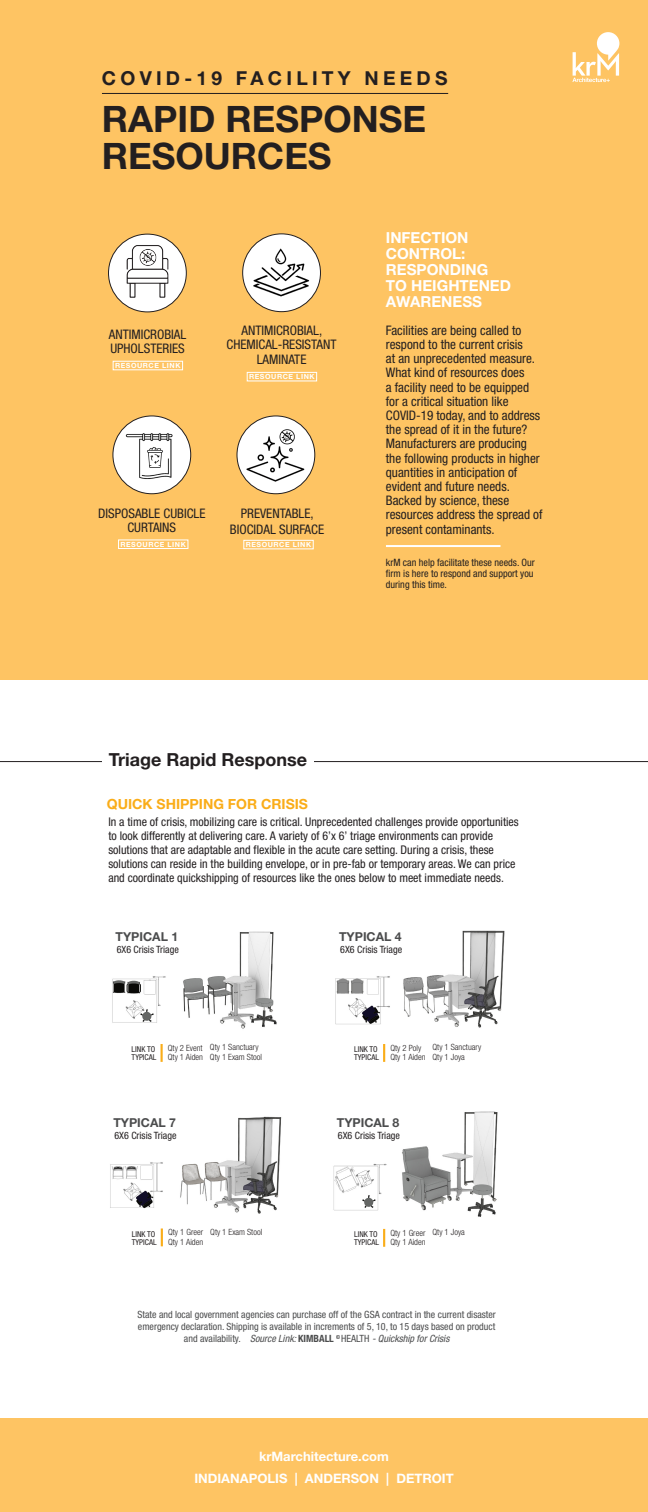
<style>
.page{position:relative;width:648px;height:1512px;background:#fff}
.page>*{position:absolute;margin:0;border:0;box-sizing:border-box;transform-origin:0 0}
.t1{font:700 36.5px "Helvetica Neue LT Std";color:#231f20}
.t2{font:700 19.2px "Helvetica Neue LT Std";letter-spacing:.22em;color:#231f20}
.t3{font:700 18px "Helvetica Neue LT Std";color:#231f20}
.t4{font:700 15.2px/16.2px "Helvetica Neue LT Std";color:#fff}
.t5{font:700 14px "Helvetica Neue LT Std";color:#faad19}
.t6{font:condensed 13.2px/14.2px "Helvetica Neue LT Std";color:#231f20;text-align:center}
.t7{font:700 13px "Helvetica Neue LT Std";color:#fff}
.t8{font:700 12.3px "Helvetica Neue LT Std";color:#4b4c4d}
.t9{font:condensed 12px/14px "Helvetica Neue LT Std";color:#231f20}
.t10{font:condensed 10.1px/11.1px "Helvetica Neue LT Std";color:#231f20}
.t11{font:condensed 10px/12px "Helvetica Neue LT Std";color:#4b4c4d;text-align:center}
.t12{font:300 condensed 8.6px "Helvetica Neue LT Std";color:#231f20}
.t13{font:condensed 8.1px "Helvetica Neue LT Std";color:#231f20}
.t14{font:700 7.1px "Helvetica Neue LT Std";letter-spacing:.08em;color:#fff}
.s1{font-style:italic}
.s2{font-weight:700}
</style>
<div class="page">
<div style="left:0;top:0;width:648px;height:679px;background:#fec463"></div>
<hr style="left:102px;top:93px;width:346px;height:1px;background:#231f20">
<img style="left:113px;top:416px;width:78px;height:78px">
<div style="left:112px;top:415px;width:79px;height:79px;border:1px solid #231f20;border-radius:50%"></div>
<div style="left:243px;top:234px;width:77px;height:78px;background:#fff;border-radius:50%"></div>
<img style="left:246px;top:240px;width:70px;height:71px">
<div style="left:242px;top:233px;width:79px;height:79px;border:1px solid #231f20;border-radius:50%"></div>
<svg style="left:109px;top:234px;width:77px;height:78px"></svg>
<img style="left:111px;top:240px;width:71px;height:69px">
<div style="left:108px;top:234px;width:79px;height:78px;border:1px solid #231f20;border-radius:50%"></div>
<svg style="left:237px;top:416px;width:78px;height:78px"></svg>
<img style="left:240px;top:418px;width:68px;height:74px">
<div style="left:237px;top:415px;width:78px;height:79px;border:1px solid #231f20;border-radius:50%"></div>
<div style="left:247px;top:372px;width:70px;height:9px;border:1px solid #fff"></div>
<div style="left:113px;top:361px;width:70px;height:9px;border:1px solid #fff"></div>
<div style="left:118px;top:539px;width:70px;height:10px;border:1px solid #fff"></div>
<div style="left:243px;top:540px;width:71px;height:9px;border:1px solid #fff"></div>
<hr style="left:386px;top:545px;width:115px;height:2px;background:#fff">
<hr style="left:0;top:761px;width:648px;height:1px;background:#231f20">
<div style="left:102px;top:748px;width:212px;height:29px;background:#fff"></div>
<img style="left:183px;top:931px;width:94px;height:98px">
<svg style="left:336px;top:1335px;width:3px;height:4px"></svg>
<img style="left:112px;top:976px;width:54px;height:47px">
<img style="left:403px;top:930px;width:102px;height:98px">
<img style="left:335px;top:976px;width:55px;height:49px">
<img style="left:180px;top:1116px;width:102px;height:98px">
<img style="left:110px;top:1162px;width:53px;height:47px">
<img style="left:402px;top:1111px;width:96px;height:106px">
<img style="left:333px;top:1163px;width:54px;height:48px">
<svg style="left:161px;top:1044px;width:2px;height:18px"></svg>
<svg style="left:383px;top:1044px;width:2px;height:18px"></svg>
<svg style="left:161px;top:1229px;width:2px;height:17px"></svg>
<svg style="left:383px;top:1229px;width:2px;height:18px"></svg>
<svg style="left:572px;top:32px;width:47px;height:50px"></svg>
<div style="left:0;top:1418px;width:648px;height:94px;background:#fec463"></div>
<p class="t2" style="left:102px;top:66px;width:347px">COVID-19 FACILITY NEEDS</p>
<p class="t1" style="left:102px;top:96px;width:326px">RAPID RESPONSE</p>
<p class="t1" style="left:102px;top:134px;width:231px">RESOURCES</p>
<p class="t6" style="left:109px;top:327px;width:79px">ANTIMICROBIAL</p>
<p class="t6" style="left:110px;top:341px;width:76px">UPHOLSTERIES</p>
<p class="t14" style="left:115px;top:361px;width:67px">RESOURCE LINK</p>
<p class="t6" style="left:227px;top:323px;width:112px">ANTIMICROBIAL,<br>CHEMICAL-RESISTANT<br>LAMINATE</p>
<p class="t14" style="left:249px;top:372px;width:67px">RESOURCE LINK</p>
<p class="t6" style="left:98px;top:506px;width:109px">DISPOSABLE CUBICLE<br>CURTAINS</p>
<p class="t6" style="left:230px;top:505px;width:96px;line-height:15.8px">PREVENTABLE,<br>BIOCIDAL SURFACE</p>
<p class="t14" style="left:120px;top:540px;width:67px">RESOURCE LINK</p>
<p class="t14" style="left:246px;top:540px;width:67px">RESOURCE LINK</p>
<p class="t4" style="left:386px;top:229px;width:127px">INFECTION<br>CONTROL:<br>RESPONDING<br>TO HEIGHTENED<br>AWARENESS</p>
<p class="t6" style="left:386px;top:323px;width:158px;text-align:left">Facilities are being called to respond to the current crisis<br>at an unprecedented measure.<br>What kind of resources does<br>a facility need to be equipped for a critical situation like<br>COVID-19 today, and to address the spread of it in the future?<br>Manufacturers are producing the following products in higher quantities in anticipation of evident and future needs.<br>Backed by science, these resources address the spread of present contaminants.</p>
<p class="t10" style="left:386px;top:557px;width:150px">krM can help facilitate these needs. Our firm is here to respond and support you during this time.</p>
<p class="t3" style="left:109px;top:749px;width:200px">Triage Rapid Response</p>
<p class="t5" style="left:107px;top:796px;width:203px">QUICK SHIPPING FOR CRISIS</p>
<p class="t9" style="left:108px;top:814px;width:412px">In a time of crisis, mobilizing care is critical. Unprecedented challenges provide opportunities to look differently at delivering care. A variety of 6’x 6’ triage environments can provide solutions that are adaptable and flexible in the acute care setting. During a crisis, these solutions can reside in the building envelope, or in pre-fab or temporary areas. We can price and coordinate quickshipping of resources like the ones below to meet immediate needs.</p>
<p class="t8" style="left:116px;top:929px;width:64px">TYPICAL 1</p>
<p class="t10" style="left:117px;top:943px;width:64px">6X6 Crisis Triage</p>
<p class="t8" style="left:339px;top:929px;width:64px">TYPICAL 4</p>
<p class="t10" style="left:340px;top:944px;width:64px">6X6 Crisis Triage</p>
<p class="t13" style="left:132px;top:1045px;width:25px">LINK TO</p>
<p class="t13" style="left:132px;top:1053px;width:26px">TYPICAL</p>
<p class="t12" style="left:210px;top:1042px;width:50px">Qty 1 Sanctuary</p>
<p class="t12" style="left:210px;top:1052px;width:54px">Qty 1 Exam Stool</p>
<p class="t12" style="left:168px;top:1043px;width:36px">Qty 2 Event</p>
<p class="t12" style="left:168px;top:1052px;width:37px">Qty 1 Aiden</p>
<p class="t13" style="left:354px;top:1045px;width:25px">LINK TO</p>
<p class="t13" style="left:354px;top:1053px;width:26px">TYPICAL</p>
<p class="t12" style="left:433px;top:1042px;width:50px">Qty 1 Sanctuary</p>
<p class="t12" style="left:433px;top:1052px;width:34px">Qty 1 Joya</p>
<p class="t12" style="left:390px;top:1043px;width:32px">Qty 2 Poly</p>
<p class="t12" style="left:390px;top:1052px;width:37px">Qty 1 Aiden</p>
<p class="t8" style="left:113px;top:1115px;width:64px">TYPICAL 7</p>
<p class="t10" style="left:114px;top:1129px;width:64px">6X6 Crisis Triage</p>
<p class="t8" style="left:337px;top:1115px;width:64px">TYPICAL 8</p>
<p class="t10" style="left:338px;top:1130px;width:64px">6X6 Crisis Triage</p>
<p class="t13" style="left:132px;top:1229px;width:25px">LINK TO</p>
<p class="t13" style="left:132px;top:1237px;width:26px">TYPICAL</p>
<p class="t12" style="left:210px;top:1227px;width:54px">Qty 1 Exam Stool</p>
<p class="t12" style="left:168px;top:1227px;width:37px">Qty 1 Greer</p>
<p class="t12" style="left:168px;top:1237px;width:37px">Qty 1 Aiden</p>
<p class="t13" style="left:354px;top:1230px;width:25px">LINK TO</p>
<p class="t13" style="left:354px;top:1238px;width:26px">TYPICAL</p>
<p class="t12" style="left:433px;top:1227px;width:34px">Qty 1 Joya</p>
<p class="t12" style="left:390px;top:1228px;width:37px">Qty 1 Greer</p>
<p class="t12" style="left:390px;top:1237px;width:37px">Qty 1 Aiden</p>
<p class="t11" style="left:137px;top:1309px;width:360px">State and local government agencies can purchase off of the GSA contract in the current disaster emergency declaration. Shipping is available in increments of 5, 10, to 15 days based on product and availability. <span class="s1">SourceLink:</span><span class="s2">KIMBALL</span> HEALTH <span class="s1">-Quickship forCrisis</span></p>
<p class="t7" style="left:259px;top:1448px;width:131px">krMarchitecture.com</p>
<p class="t7" style="left:194px;top:1470px;width:261px">INDIANAPOLIS | ANDERSON | DETROIT</p>
</div>
